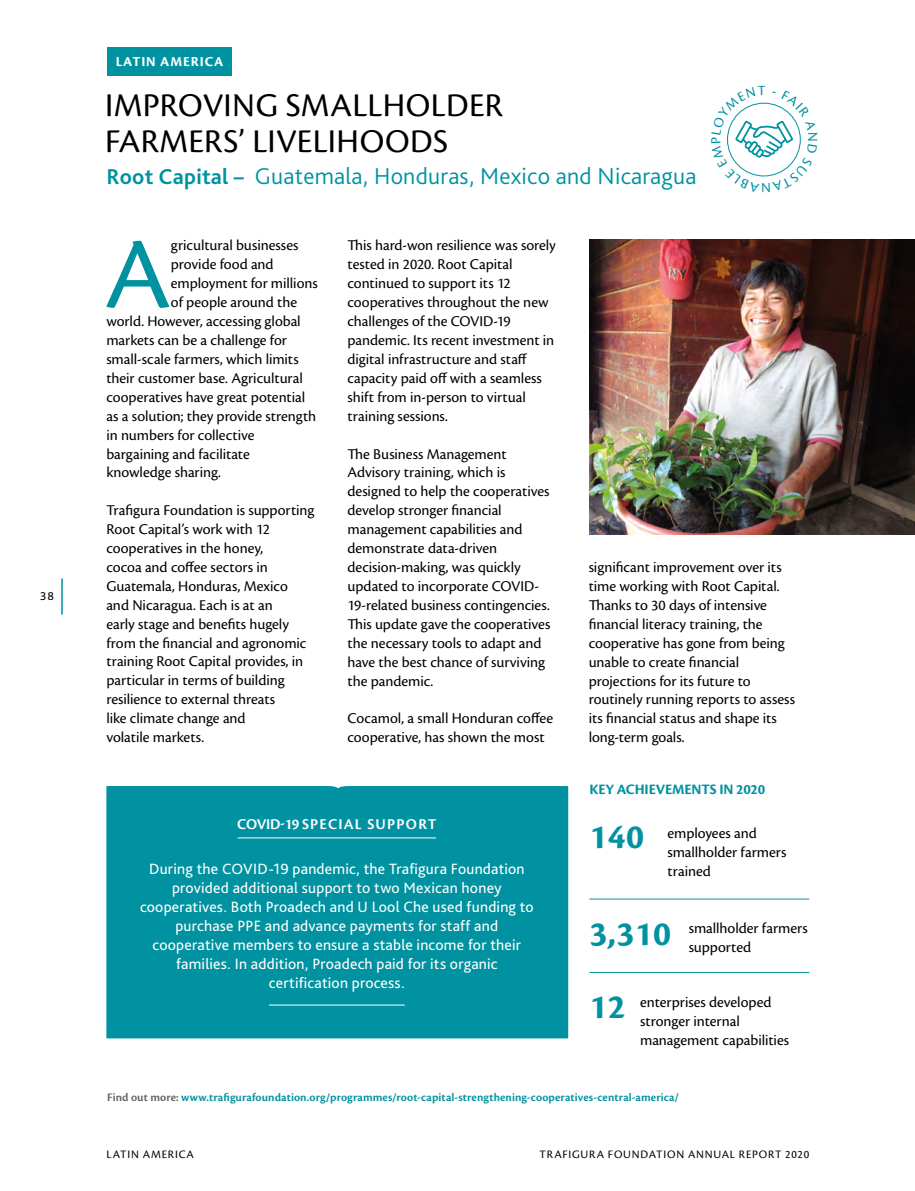
<style>
.page{position:relative;width:915px;height:1191px;background:#fff}
.page>*{position:absolute;margin:0;border:0;box-sizing:border-box;transform-origin:0 0}
.t1{font:105.9px "Cronos Pro";color:#0092a0}
.t2{font:700 36px/73.3px "Cronos Pro";letter-spacing:.01em;color:#0092a0}
.t3{font:34.5px/36px "Cronos Pro";letter-spacing:.01em;color:#000}
.t4{font:300 24px "Bliss Pro";letter-spacing:.01em;color:#0092a0}
.t5{font:15.6px/18.9px "Cronos Pro";letter-spacing:-.005em;color:#000}
.t6{font:15.6px/18.9px "Bliss Pro";letter-spacing:.015em;color:#fff;text-align:center}
.t7{font:600 15.6px "Cronos Pro";letter-spacing:.075em;color:#fff}
.t8{font:700 15px "Cronos Pro";letter-spacing:-.01em;color:#0092a0}
.t9{font:700 14.25px "Cronos Pro";letter-spacing:.065em;color:#fff}
.t10{font:600 12px "Cronos Pro";letter-spacing:.01em;color:#0092a0}
.t11{font:11.85px "Cronos Pro";letter-spacing:.07em;color:#000}
.t12{font:11.85px "Bliss Pro";color:#000}
.s1{font-weight:700;font-size:22.5px}
.s2{color:#646363}
</style>
<div class="page">
<img style="left:589px;top:240px;width:325px;height:294px">
<div style="left:107px;top:48px;width:125px;height:28px;background:#0092a0"></div>
<hr style="left:589px;top:898px;width:220px;height:1px;background:#0092a0">
<hr style="left:589px;top:972px;width:220px;height:1px;background:#0092a0">
<div style="left:106px;top:786px;width:462px;height:252px;background:#0092a0"></div>
<hr style="left:237px;top:837px;width:199px;height:1px;background:#fff">
<hr style="left:269px;top:1004px;width:135px;height:1px;background:#fff">
<hr style="left:61px;top:578px;width:2px;height:36px;background:#0092a0">
<svg style="left:727px;top:102px;width:74px;height:75px"></svg>
<p class="t12" style="left:40px;top:588px;width:15px">38</p>
<p class="t9" style="left:116px;top:54px;width:109px">LATIN AMERICA</p>
<h3 class="t3" style="left:105px;top:87px;width:399px">IMPROVING SMALLHOLDER<br>FARMERS’ LIVELIHOODS</h3>
<h3 class="t4" style="left:106px;top:161px;width:591px"><span class="s1">Root Capital –</span> Guatemala, Honduras, Mexico and Nicaragua</h3>
<h1 class="t1" style="left:105px;top:213px;width:68px">A</h1>
<p class="t5" style="left:171px;top:236px;width:129px">gricultural businesses</p>
<p class="t5" style="left:171px;top:255px;width:104px">provide food and</p>
<p class="t5" style="left:171px;top:274px;width:148px">employment for millions</p>
<p class="t5" style="left:171px;top:293px;width:128px">of people around the</p>
<p class="t5" style="left:106px;top:312px;width:196px">world. However, accessing global</p>
<p class="t5" style="left:106px;top:331px;width:182px">markets can be a challenge for</p>
<p class="t5" style="left:106px;top:350px;width:194px">small-scale farmers, which limits</p>
<p class="t5" style="left:106px;top:369px;width:198px">their customer base. Agricultural</p>
<p class="t5" style="left:106px;top:387px;width:200px">cooperatives have great potential</p>
<p class="t5" style="left:106px;top:406px;width:211px">as a solution; they provide strength</p>
<p class="t5" style="left:106px;top:425px;width:150px">in numbers for collective</p>
<p class="t5" style="left:106px;top:444px;width:145px">bargaining and facilitate</p>
<p class="t5" style="left:106px;top:463px;width:116px">knowledge sharing.</p>
<p class="t5" style="left:106px;top:501px;width:209px">Trafigura Foundation is supporting<br>Root Capital’s work with 12 cooperatives in the honey,<br>cocoa and coffee sectors in<br>Guatemala, Honduras, Mexico and Nicaragua. Each is at an<br>early stage and benefits hugely from the financial and agronomic training Root Capital provides, in particular in terms of building resilience to external threats<br>like climate change and<br>volatile markets.</p>
<p class="t5" style="left:347px;top:236px;width:210px">This hard-won resilience was sorely tested in 2020. Root Capital continued to support its 12 cooperatives throughout the new challenges of the COVID-19 pandemic. Its recent investment in digital infrastructure and staff capacity paid off with a seamless shift from in-person to virtual training sessions.</p>
<p class="t5" style="left:347px;top:444px;width:204px">The Business Management<br>Advisory training, which is designed to help the cooperatives develop stronger financial management capabilities and demonstrate data-driven decision-making, was quickly updated to incorporate COVID-<br>19-related business contingencies.<br>This update gave the cooperatives the necessary tools to adapt and have the best chance of surviving the pandemic.</p>
<p class="t5" style="left:347px;top:709px;width:207px">Cocamol, a small Honduran coffee cooperative, has shown the most</p>
<p class="t7" style="left:237px;top:815px;width:201px">COVID-19 SPECIAL SUPPORT</p>
<p class="t6" style="left:140px;top:859px;width:395px">During the COVID-19 pandemic, the Trafigura Foundation provided additional support to two Mexican honey cooperatives. Both Proadech and U Lool Che used funding to purchase PPE and advance payments for staff and cooperative members to ensure a stable income for their families. In addition, Proadech paid for its organic certification process.</p>
<p class="t5" style="left:588px;top:558px;width:208px">significant improvement over its time working with Root Capital.<br>Thanks to 30 days of intensive financial literacy training, the cooperative has gone from being unable to create financial projections for its future to routinely running reports to assess its financial status and shape its long-term goals.</p>
<p class="t8" style="left:589px;top:780px;width:177px">KEY ACHIEVEMENTS IN 2020</p>
<h2 class="t2" style="left:589px;top:801px;width:56px">140</h2>
<p class="t5" style="left:667px;top:823px;width:120px">employees and smallholder farmers trained</p>
<p class="t5" style="left:688px;top:919px;width:120px">smallholder farmers supported</p>
<h2 class="t2" style="left:589px;top:897px;width:83px">3,310<br>12</h2>
<p class="t5" style="left:640px;top:992px;width:150px">enterprises developed stronger internal management capabilities</p>
<p class="t10" style="left:107px;top:1090px;width:573px"><span class="s2">Find out more:</span> www.trafigurafoundation.org/programmes/root-capital-strengthening-cooperatives-central-america/</p>
<p class="t11" style="left:106px;top:1147px;width:89px">LATIN AMERICA</p>
<p class="t11" style="left:539px;top:1147px;width:271px">TRAFIGURA FOUNDATION ANNUAL REPORT 2020</p>
</div>
